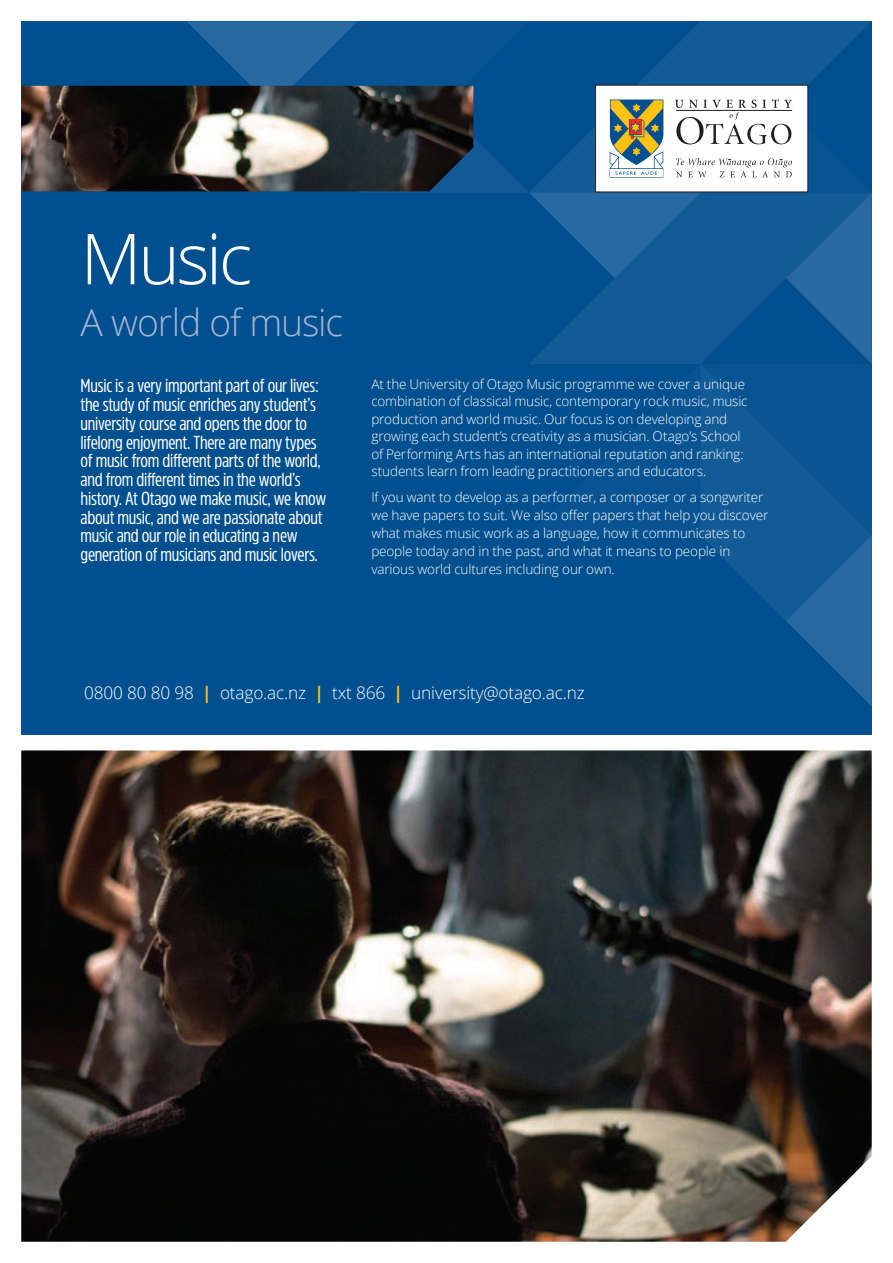
<style>
.page{position:relative;width:893px;height:1263px;background:#fff}
.page>*{position:absolute;margin:0;border:0;box-sizing:border-box;transform-origin:0 0}
.Topic_header{font:300 70.35px "Open Sans";letter-spacing:-.045em;color:#fff}
.Tag_line{font:300 37.35px "Open Sans";letter-spacing:-.03em;color:#a3b4d4}
.New_Quote{font:18.75px "Amsi Pro Cond";letter-spacing:-.015em;color:#fff}
.t1{font:300 17.25px "Open Sans";letter-spacing:-.01em;color:#fff}
.New_Intro{font:300 13.5px/17.5px "Open Sans";letter-spacing:-.01em;color:#fff}
.s1{font-weight:700;color:#fec210}
</style>
<div class="page">
<div style="left:21px;top:21px;width:851px;height:714px;background:#004f8f"></div>
<img style="left:21px;top:750px;width:851px;height:492px">
<svg style="left:186px;top:21px;width:686px;height:685px"></svg>
<img style="left:21px;top:86px;width:452px;height:105px">
<p class="Topic_header" style="left:81px;top:211px;width:173px">Music</p>
<p class="Tag_line" style="left:81px;top:297px;width:264px">A world of music</p>
<p class="New_Quote" style="left:81px;top:373px;width:240px">Music is a very important part of our lives:</p>
<p class="New_Quote" style="left:81px;top:392px;width:237px">the study of music enriches any student’s</p>
<p class="New_Quote" style="left:81px;top:410px;width:228px">university course and opens the door to</p>
<p class="New_Quote" style="left:81px;top:429px;width:238px">lifelong enjoyment. There are many types</p>
<p class="New_Quote" style="left:81px;top:448px;width:242px">of music from different parts of the world,</p>
<p class="New_Quote" style="left:81px;top:467px;width:222px">and from different times in the world’s</p>
<p class="New_Quote" style="left:81px;top:485px;width:247px">history. At Otago we make music, we know</p>
<p class="New_Quote" style="left:81px;top:504px;width:243px">about music, and we are passionate about</p>
<p class="New_Quote" style="left:81px;top:523px;width:219px">music and our role in educating a new</p>
<p class="New_Quote" style="left:81px;top:542px;width:239px">generation of musicians and music lovers.</p>
<p class="New_Intro" style="left:371px;top:374px;width:378px">At the University of Otago Music programme we cover a unique combination of classical music, contemporary rock music, music production and world music. Our focus is on developing and growing each student’s creativity as a musician. Otago’s School of Performing Arts has an international reputation and ranking: students learn from leading practitioners and educators.</p>
<p class="New_Intro" style="left:371px;top:488px;width:398px;line-height:18px">If you want to develop as a performer, a composer or a songwriter we have papers to suit. We also offer papers that help you discover what makes music work as a language, how it communicates to people today and in the past, and what it means to people in various world cultures including our own.</p>
<p class="t1" style="left:84px;top:681px;width:502px">0800 80 80 98 <span class="s1">|</span> otago.ac.nz <span class="s1">|</span> txt 866 <span class="s1">|</span> university@otago.ac.nz</p>
</div>
